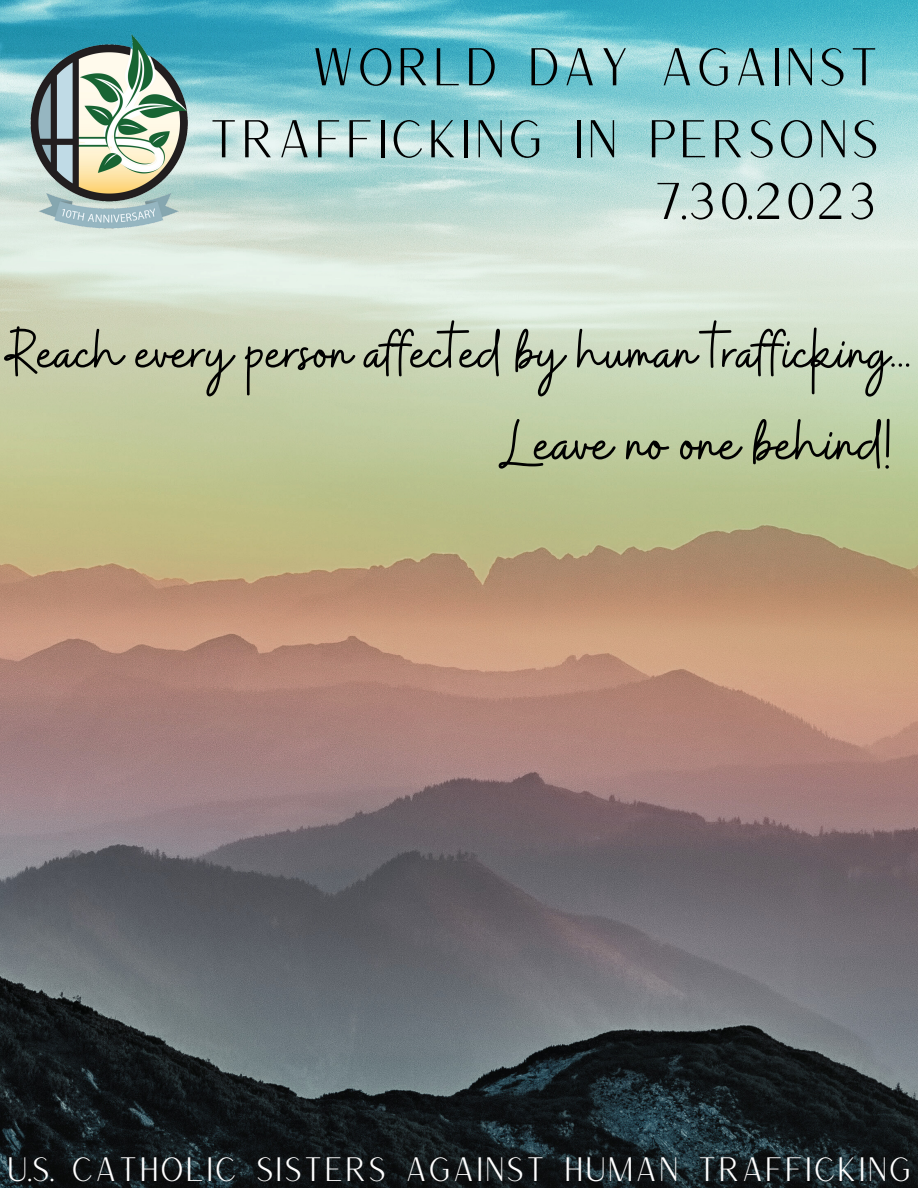
<style>
.page{position:relative;width:918px;height:1188px;background:#fff}
.page>*{position:absolute;margin:0;border:0;box-sizing:border-box;transform-origin:0 0}
.t1{font:69px "Buffalo";color:#000}
.t2{font:66.3px "Buffalo";color:#000}
.t3{font:51.75px "Versailles";color:#000}
.t4{font:50.25px "Versailles";color:#000}
.t5{font:33px "Versailles";color:#fff}
</style>
<div class="page">
<img style="left:0;top:0;width:918px;height:1188px">
<img style="left:30px;top:34px;width:159px;height:196px">
<p class="t3" style="left:310px;top:34px;width:572px">WORLD DAY AGAINST</p>
<p class="t3" style="left:207px;top:106px;width:675px">TRAFFICKING IN PERSONS</p>
<p class="t4" style="left:652px;top:169px;width:227px">7.30.2023</p>
<p class="t2" style="left:7px;top:310px;width:906px">Reach every person affected by human trafficking .</p>
<p class="t1" style="left:501px;top:400px;width:393px">Leave no one behind!</p>
<p class="t5" style="left:6px;top:1148px;width:907px">U.S. CATHOLIC SISTERS AGAINST HUMAN TRAFFICKING</p>
</div>
